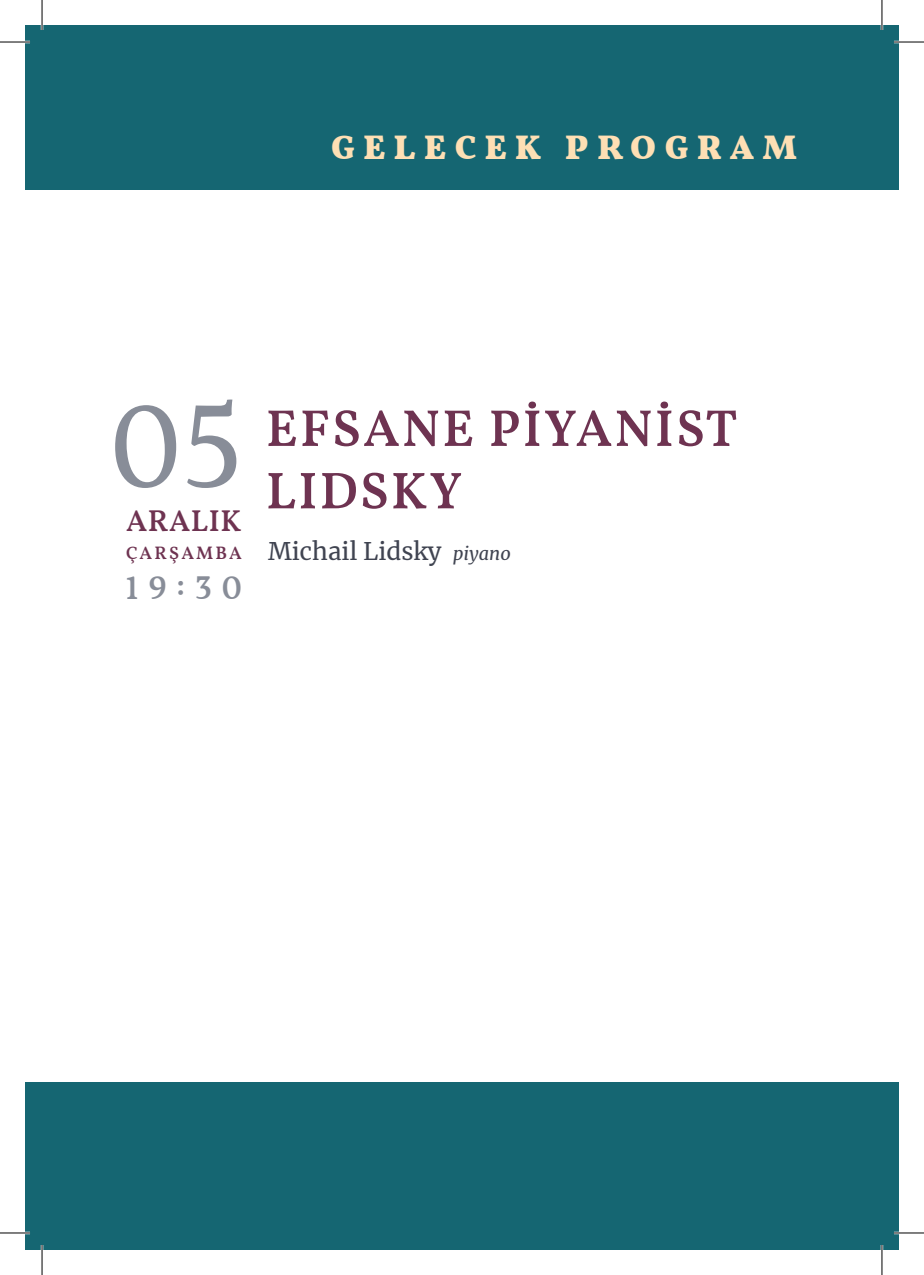
<style>
.page{position:relative;width:924px;height:1275px;background:#fff}
.page>*{position:absolute;margin:0;border:0;box-sizing:border-box;transform-origin:0 0}
.t1{font:120px "Vollkorn";color:#888d98}
.t2{font:600 52px "Vollkorn";letter-spacing:.04em;color:#6e3351}
.t3{font:900 34px "Vollkorn";letter-spacing:.25em;color:#fedfb4}
.t4{font:600 33px "Vollkorn";color:#888d98}
.t5{font:600 30px "Vollkorn";letter-spacing:.015em;color:#6e3351}
.t6{font:24px "Merriweather";color:#404451}
.t7{font:600 18px "Vollkorn";letter-spacing:.12em;color:#6e3351}
.s1{font-style:italic;font-size:18px}
</style>
<div class="page">
<div style="left:25px;top:25px;width:873px;height:164px;background:#156672"></div>
<div style="left:25px;top:1083px;width:873px;height:167px;background:#156672"></div>
<hr style="left:0;top:41px;width:30px;height:2px;background:#fff">
<hr style="left:893px;top:41px;width:30px;height:2px;background:#fff">
<hr style="left:0;top:1231px;width:30px;height:3px;background:#fff">
<hr style="left:893px;top:1231px;width:30px;height:3px;background:#fff">
<hr style="left:41px;top:0;width:2px;height:30px;background:#fff">
<hr style="left:41px;top:1245px;width:2px;height:30px;background:#fff">
<hr style="left:880px;top:0;width:2px;height:30px;background:#fff">
<hr style="left:880px;top:1245px;width:2px;height:30px;background:#fff">
<hr style="left:0;top:42px;width:30px;height:1px;background:#000">
<hr style="left:893px;top:42px;width:30px;height:1px;background:#000">
<hr style="left:0;top:1232px;width:30px;height:1px;background:#000">
<hr style="left:893px;top:1232px;width:30px;height:1px;background:#000">
<hr style="left:42px;top:0;width:1px;height:30px;background:#000">
<hr style="left:42px;top:1245px;width:1px;height:30px;background:#000">
<hr style="left:881px;top:0;width:1px;height:30px;background:#000">
<hr style="left:881px;top:1245px;width:1px;height:30px;background:#000">
<p class="t3" style="left:331px;top:122px;width:467px">GELECEK PROGRAM</p>
<p class="t1" style="left:110px;top:357px;width:133px">05</p>
<p class="t5" style="left:126px;top:498px;width:117px">ARALIK</p>
<p class="t7" style="left:126px;top:539px;width:117px">ÇARŞAMBA</p>
<p class="t4" style="left:126px;top:563px;width:117px">19:30</p>
<p class="t2" style="left:266px;top:389px;width:473px">EFSANE PİYANİST</p>
<p class="t2" style="left:266px;top:452px;width:198px">LIDSKY</p>
<p class="t6" style="left:268px;top:534px;width:244px">Michail Lidsky <span class="s1">piyano</span></p>
</div>
